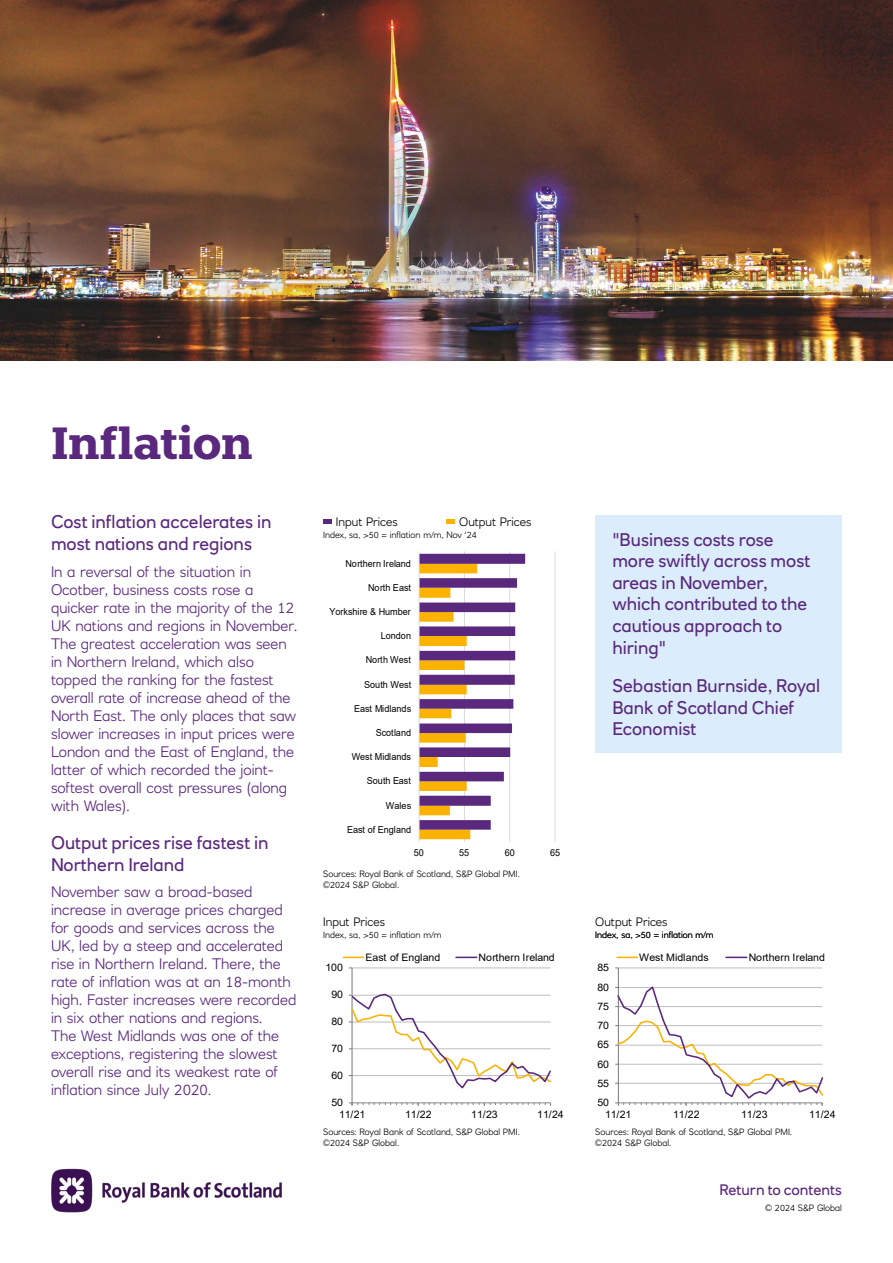
<style>
.page{position:relative;width:893px;height:1263px;background:#fff}
.page>*{position:absolute;margin:0;border:0;box-sizing:border-box;transform-origin:0 0}
.H1_2{font:700 45px "Knile";letter-spacing:-.015em;color:#5a287d}
.t1{font:18px/21.6px "RN House Sans";color:#5a287d}
.t2{font:300 15px/18px "RN House Sans";color:#5a287d}
.t3{font:15px "RN House Sans";color:#5a287d}
.P_Small{font:300 12px "RN House Sans";color:#000}
.t4{font:10.35px "Arial";letter-spacing:-.005em;color:#000}
.t5{font:9.6px "Arial";letter-spacing:-.005em;color:#000;scale:.95 1}
.P_Small-2{font:300 9px/10.8px "RN House Sans";color:#000}
</style>
<div class="page">
<img style="left:51px;top:1168px;width:231px;height:45px">
<img style="left:0;top:0;width:893px;height:360px">
<hr style="left:352px;top:967px;width:198px;height:1px;background:#bfbfbf">
<hr style="left:351px;top:968px;width:2px;height:135px;background:#7f7f7f">
<svg style="left:349px;top:1102px;width:202px;height:4px"></svg>
<svg style="left:349px;top:993px;width:202px;height:97px"></svg>
<hr style="left:343px;top:956px;width:20px;height:2px;background:#fbb200">
<hr style="left:456px;top:956px;width:21px;height:2px;background:#5a287d">
<hr style="left:618px;top:967px;width:204px;height:1px;background:#bfbfbf">
<hr style="left:618px;top:968px;width:1px;height:135px;background:#7f7f7f">
<svg style="left:615px;top:984px;width:208px;height:122px"></svg>
<hr style="left:617px;top:956px;width:20px;height:2px;background:#fbb200">
<hr style="left:726px;top:956px;width:21px;height:2px;background:#5a287d">
<hr style="left:464px;top:551px;width:1px;height:291px;background:#d9d9d9">
<hr style="left:509px;top:551px;width:1px;height:291px;background:#d9d9d9">
<hr style="left:555px;top:551px;width:1px;height:291px;background:#d9d9d9">
<svg style="left:420px;top:554px;width:105px;height:285px"></svg>
<hr style="left:419px;top:551px;width:1px;height:291px;background:#d9d9d9">
<div style="left:323px;top:519px;width:9px;height:5px;background:#5a287d"></div>
<div style="left:446px;top:519px;width:9px;height:5px;background:#fbb200"></div>
<div style="left:595px;top:515px;width:247px;height:238px;background:#dbedfa"></div>
<h1 class="H1_2" style="left:51px;top:414px;width:203px">Inflation</h1>
<p class="t1" style="left:51px;top:511px;width:222px">Cost inflation accelerates in most nations and regions</p>
<p class="t2" style="left:51px;top:562px;width:248px">In a reversal of the situation in Ocotber, business costs rose a quicker rate in the majority of the 12<br>UK nations and regions in November.<br>The greatest acceleration was seen in Northern Ireland, which also topped the ranking for the fastest overall rate of increase ahead of the North East. The only places that saw slower increases in input prices were London and the East of England, the latter of which recorded the joint&shy;softest overall cost pressures (along with Wales).</p>
<p class="t1" style="left:51px;top:832px;width:219px">Output prices rise fastest in<br>Northern Ireland</p>
<p class="t2" style="left:51px;top:883px;width:247px">November saw a broad-based increase in average prices charged for goods and services across the UK, led by a steep and accelerated rise in Northern Ireland. There, the rate of inflation was at an 18-month high. Faster increases were recorded in six other nations and regions.<br>The West Midlands was one of the exceptions, registering the slowest overall rise and its weakest rate of inflation since July 2020.</p>
<p class="P_Small" style="left:459px;top:514px;width:74px">Output Prices</p>
<p class="P_Small-2" style="left:323px;top:529px;width:155px">Index, sa, &gt;50 = inflation m/m, Nov ‘24</p>
<p class="t1" style="left:612px;top:528px;width:200px">"Business costs rose more swiftly across most areas in November, which contributed to the cautious approach to hiring"</p>
<p class="t1" style="left:612px;top:675px;width:209px">Sebastian Burnside, Royal<br>Bank of Scotland Chief<br>Economist</p>
<p class="P_Small" style="left:336px;top:514px;width:63px">Input Prices</p>
<p class="t5" style="left:346px;top:557px;width:70px">Northern Ireland</p>
<p class="t5" style="left:368px;top:581px;width:47px">North East</p>
<p class="t5" style="left:329px;top:605px;width:87px">Yorkshire &amp; Humber</p>
<p class="t5" style="left:381px;top:629px;width:34px">London</p>
<p class="t5" style="left:366px;top:653px;width:49px">North West</p>
<p class="t5" style="left:364px;top:678px;width:51px">South West</p>
<p class="t5" style="left:354px;top:702px;width:62px">East Midlands</p>
<p class="t5" style="left:376px;top:726px;width:39px">Scotland</p>
<p class="t5" style="left:352px;top:750px;width:64px">West Midlands</p>
<p class="t5" style="left:367px;top:774px;width:48px">South East</p>
<p class="t5" style="left:386px;top:798px;width:28px">Wales</p>
<p class="t5" style="left:347px;top:823px;width:69px">East of England</p>
<p class="t5" style="left:414px;top:846px;width:12px">50</p>
<p class="t5" style="left:459px;top:846px;width:12px">55</p>
<p class="t5" style="left:505px;top:846px;width:12px">60</p>
<p class="t5" style="left:550px;top:846px;width:12px">65</p>
<p class="P_Small-2" style="left:323px;top:868px;width:198px">Sources: Royal Bank of Scotland, S&amp;P Global PMI. ©2024 S&amp;P Global.</p>
<p class="P_Small" style="left:323px;top:915px;width:63px">Input Prices</p>
<p class="P_Small" style="left:595px;top:915px;width:74px">Output Prices</p>
<p class="P_Small-2" style="left:323px;top:929px;width:120px">Index, sa, &gt;50 = inflation m/m</p>
<p class="P_Small-2" style="left:595px;top:929px;width:120px">Index, sa, &gt;50 = inflation m/m</p>
<p class="t4" style="left:325px;top:960px;width:19px">100</p>
<p class="t4" style="left:366px;top:950px;width:76px">East of England</p>
<p class="t4" style="left:479px;top:950px;width:78px">Northern Ireland</p>
<p class="t4" style="left:597px;top:961px;width:13px">85</p>
<p class="t4" style="left:639px;top:950px;width:71px">West Midlands</p>
<p class="t4" style="left:749px;top:950px;width:78px">Northern Ireland</p>
<p class="t4" style="left:331px;top:987px;width:13px">90</p>
<p class="t4" style="left:597px;top:980px;width:13px">80</p>
<p class="t4" style="left:597px;top:999px;width:13px">75</p>
<p class="t4" style="left:331px;top:1014px;width:13px">80</p>
<p class="t4" style="left:597px;top:1018px;width:13px">70</p>
<p class="t4" style="left:331px;top:1041px;width:13px">70</p>
<p class="t4" style="left:597px;top:1037px;width:13px">65</p>
<p class="t4" style="left:597px;top:1057px;width:13px">60</p>
<p class="t4" style="left:331px;top:1068px;width:13px">60</p>
<p class="t4" style="left:597px;top:1076px;width:13px">55</p>
<p class="t4" style="left:331px;top:1095px;width:13px">50</p>
<p class="t4" style="left:597px;top:1095px;width:13px">50</p>
<p class="t4" style="left:339px;top:1107px;width:28px">11/21</p>
<p class="t4" style="left:405px;top:1107px;width:28px">11/22</p>
<p class="t4" style="left:471px;top:1107px;width:28px">11/23</p>
<p class="t4" style="left:537px;top:1107px;width:28px">11/24</p>
<p class="t4" style="left:605px;top:1107px;width:28px">11/21</p>
<p class="t4" style="left:673px;top:1107px;width:28px">11/22</p>
<p class="t4" style="left:741px;top:1107px;width:28px">11/23</p>
<p class="t4" style="left:809px;top:1107px;width:28px">11/24</p>
<p class="P_Small-2" style="left:323px;top:1127px;width:198px">Sources: Royal Bank of Scotland, S&amp;P Global PMI. ©2024 S&amp;P Global.</p>
<p class="P_Small-2" style="left:595px;top:1127px;width:198px">Sources: Royal Bank of Scotland, S&amp;P Global PMI. ©2024 S&amp;P Global.</p>
<p class="t3" style="left:719px;top:1180px;width:124px">Return to contents</p>
<p class="P_Small-2" style="left:765px;top:1203px;width:78px">© 2024 S&amp;P Global</p>
</div>
